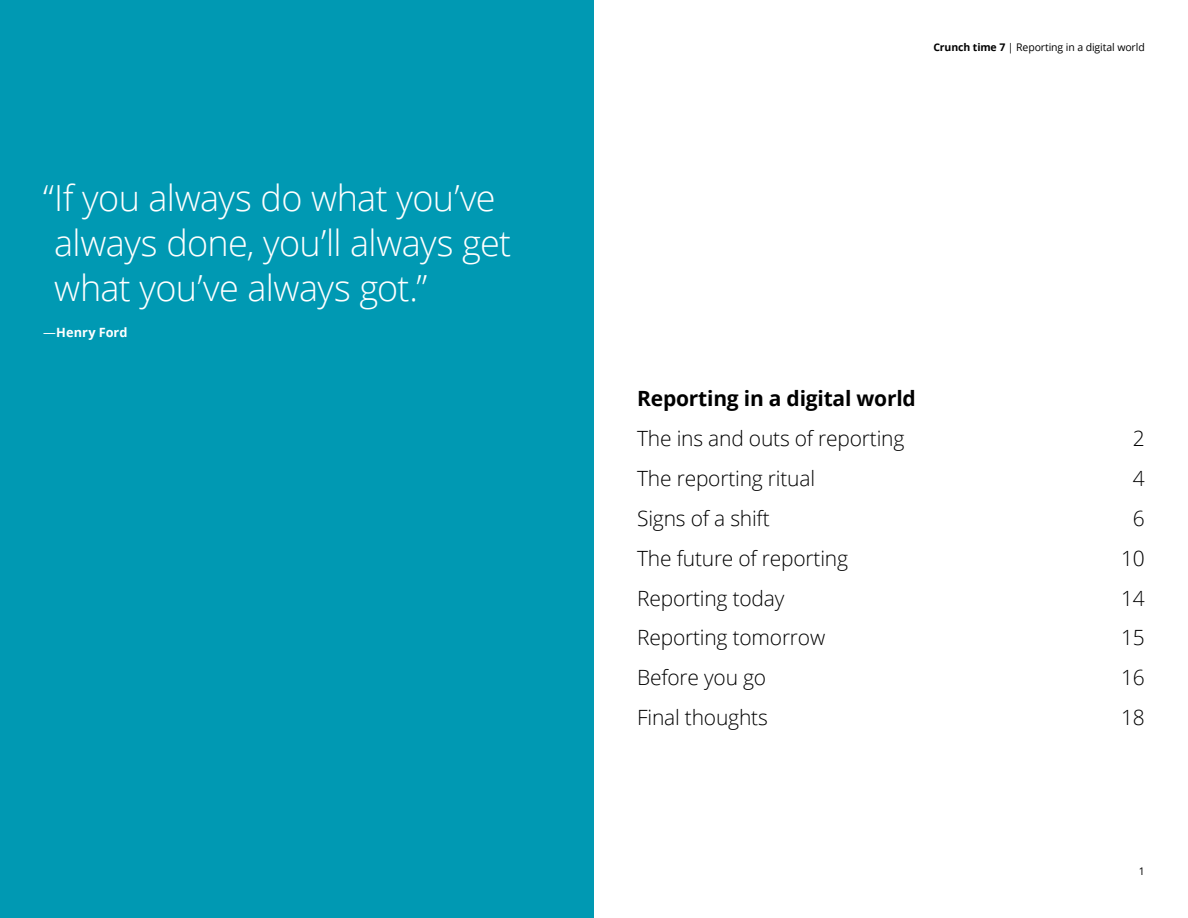
<style>
.page{position:relative;width:1188px;height:918px;background:#fff}
.page>*{position:absolute;margin:0;border:0;box-sizing:border-box;transform-origin:0 0}
.Quote_pullout_large{font:300 36px/45px "Open Sans";letter-spacing:-.02em;color:#fff}
.Contents__14_18pt{font:300 21px "Open Sans";letter-spacing:-.01em;color:#000}
.Contents__14_18pt-2{font:700 21px "Open Sans";letter-spacing:-.01em;color:#000}
.Body_copy__8_5_12pt{font:700 12.75px "Open Sans";letter-spacing:.005em;color:#fff}
.Folio_Right_pg__7_9{font:10.5px "Open Sans";letter-spacing:-.01em;color:#000}
.s1{font-weight:400}
.s2{font-weight:700}
</style>
<div class="page">
<div style="left:0;top:0;width:594px;height:918px;background:#0099b3"></div>
<p class="Quote_pullout_large" style="left:54px;top:175px;width:458px;text-indent:-11px">“If you always do what you’ve always done, you’ll always get what you’ve always got.”</p>
<p class="Body_copy__8_5_12pt" style="left:43px;top:324px;width:86px"><span class="s1">—</span>Henry Ford</p>
<p class="Folio_Right_pg__7_9" style="left:933px;top:40px;width:213px"><span class="s2">Crunch time 7</span> | Reporting in a digital world</p>
<p class="Contents__14_18pt-2" style="left:637px;top:383px;width:280px">Reporting in a digital world</p>
<p class="Contents__14_18pt" style="left:637px;top:424px;width:269px">The ins and outs of reporting</p>
<p class="Contents__14_18pt" style="left:1133px;top:424px;width:13px">2</p>
<p class="Contents__14_18pt" style="left:637px;top:464px;width:179px">The reporting ritual</p>
<p class="Contents__14_18pt" style="left:1133px;top:464px;width:13px">4</p>
<p class="Contents__14_18pt" style="left:637px;top:504px;width:134px">Signs of a shift</p>
<p class="Contents__14_18pt" style="left:1133px;top:504px;width:13px">6</p>
<p class="Contents__14_18pt" style="left:637px;top:544px;width:212px">The future of reporting</p>
<p class="Contents__14_18pt" style="left:1121px;top:544px;width:25px">10</p>
<p class="Contents__14_18pt" style="left:637px;top:584px;width:149px">Reporting today</p>
<p class="Contents__14_18pt" style="left:1121px;top:584px;width:25px">14</p>
<p class="Contents__14_18pt" style="left:637px;top:623px;width:190px">Reporting tomorrow</p>
<p class="Contents__14_18pt" style="left:1121px;top:623px;width:25px">15</p>
<p class="Contents__14_18pt" style="left:637px;top:663px;width:131px">Before you go</p>
<p class="Contents__14_18pt" style="left:1121px;top:663px;width:25px">16</p>
<p class="Contents__14_18pt" style="left:637px;top:703px;width:132px">Final thoughts</p>
<p class="Contents__14_18pt" style="left:1121px;top:703px;width:25px">18</p>
<p class="Folio_Right_pg__7_9" style="left:1139px;top:864px;width:8px">1</p>
</div>
